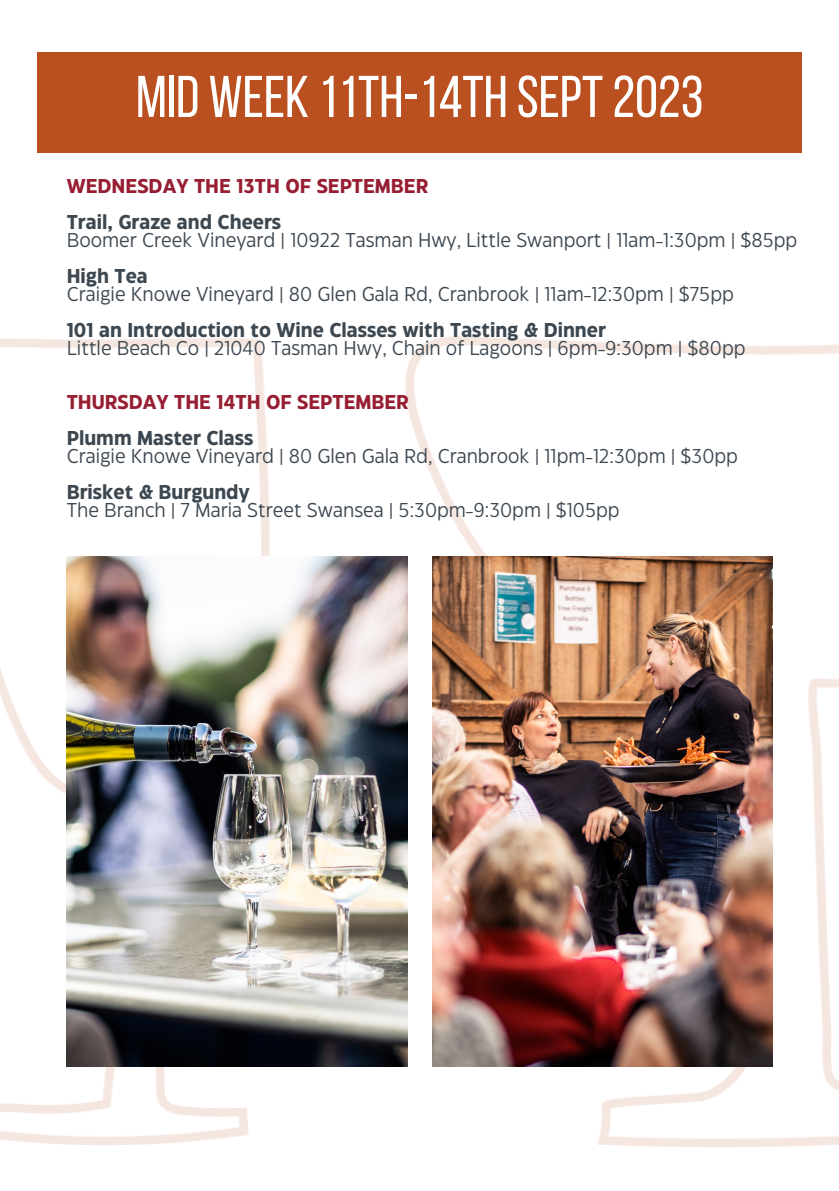
<style>
.page{position:relative;width:839px;height:1191px;background:#fff}
.page>*{position:absolute;margin:0;border:0;box-sizing:border-box;transform-origin:0 0}
.t1{font:58.8px "Bebas Neue";color:#fff}
.t2{font:20px "Eastman Grotesque";color:#3d4750}
.t3{font:700 20px "Eastman Grotesque";color:#3d4750}
.t4{font:700 20px "Eastman Grotesque";color:#971e33}
</style>
<div class="page">
<div style="left:37px;top:52px;width:765px;height:101px;background:#ba4f20"></div>
<img style="left:0;top:336px;width:838px;height:811px">
<img style="left:67px;top:556px;width:340px;height:510px">
<img style="left:432px;top:556px;width:340px;height:510px">
<p class="t1" style="left:136px;top:73px;width:569px">Mid Week 11TH-14TH SEPT2023</p>
<p class="t4" style="left:67px;top:178px;width:363px">WEDNESDAY THE 13TH OF SEPTEMBER</p>
<p class="t3" style="left:67px;top:214px;width:216px">Trail, Graze and Cheers</p>
<p class="t2" style="left:67px;top:232px;width:732px">Boomer Creek Vineyard | 10922 Tasman Hwy, Little Swanport | 11am-1:30pm | $85pp</p>
<p class="t3" style="left:67px;top:268px;width:82px">High Tea</p>
<p class="t2" style="left:67px;top:286px;width:668px">Craigie Knowe Vineyard | 80 Glen Gala Rd, Cranbrook | 11am-12:30pm | $75pp</p>
<p class="t3" style="left:67px;top:322px;width:540px">101 an Introduction to Wine Classes with Tasting &amp; Dinner</p>
<p class="t2" style="left:67px;top:340px;width:680px">Little Beach Co | 21040 Tasman Hwy, Chain of Lagoons | 6pm-9:30pm | $80pp</p>
<p class="t4" style="left:67px;top:394px;width:343px">THURSDAY THE 14TH OF SEPTEMBER</p>
<p class="t3" style="left:67px;top:430px;width:188px">Plumm Master Class</p>
<p class="t2" style="left:67px;top:448px;width:672px">Craigie Knowe Vineyard | 80 Glen Gala Rd, Cranbrook | 11pm-12:30pm | $30pp</p>
<p class="t3" style="left:67px;top:484px;width:185px">Brisket &amp; Burgundy</p>
<p class="t2" style="left:67px;top:502px;width:554px">The Branch | 7 Maria Street Swansea | 5:30pm-9:30pm | $105pp</p>
</div>
